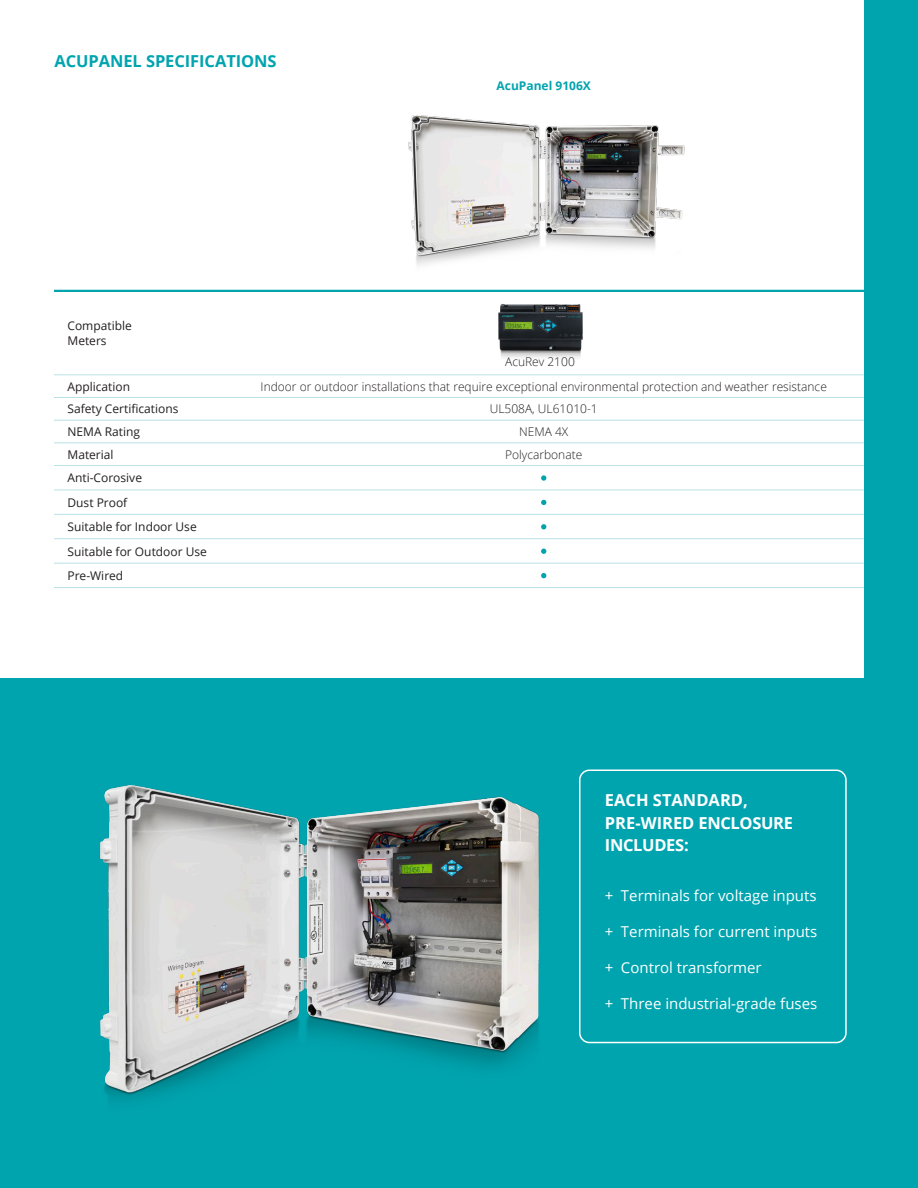
<style>
.page{position:relative;width:918px;height:1188px;background:#fff}
.page>*{position:absolute;margin:0;border:0;box-sizing:border-box;transform-origin:0 0}
.t1{font:700 16.5px/22.8px "Open Sans";color:#fff}
.t2{font:700 16.5px "Open Sans";letter-spacing:-.005em;color:#00a4af}
.正文{font:15px "Open Sans";color:#fff}
.t3{font:300 12px "Open Sans";color:#231f20}
.t4{font:12px/15px "Open Sans";color:#231f20}
.t5{font:700 12px "Open Sans";color:#00a4af}
</style>
<div class="page">
<div style="left:0;top:678px;width:918px;height:510px;background:#00a4af"></div>
<div style="left:579px;top:770px;width:268px;height:273px;border:2px solid #fff;border-radius:10px"></div>
<img style="left:100px;top:785px;width:439px;height:315px">
<hr style="left:54px;top:375px;width:162px;height:1px;background:#b9e1e6">
<hr style="left:216px;top:375px;width:648px;height:1px;background:#b9e1e6">
<hr style="left:54px;top:397px;width:162px;height:1px;background:#b9e1e6">
<hr style="left:216px;top:397px;width:648px;height:1px;background:#b9e1e6">
<hr style="left:54px;top:420px;width:162px;height:1px;background:#b9e1e6">
<hr style="left:216px;top:420px;width:648px;height:1px;background:#b9e1e6">
<hr style="left:54px;top:443px;width:162px;height:1px;background:#b9e1e6">
<hr style="left:216px;top:443px;width:648px;height:1px;background:#b9e1e6">
<hr style="left:54px;top:465px;width:162px;height:1px;background:#b9e1e6">
<hr style="left:216px;top:465px;width:648px;height:1px;background:#b9e1e6">
<hr style="left:54px;top:490px;width:162px;height:1px;background:#b9e1e6">
<hr style="left:216px;top:490px;width:648px;height:1px;background:#b9e1e6">
<hr style="left:54px;top:514px;width:162px;height:1px;background:#b9e1e6">
<hr style="left:216px;top:514px;width:648px;height:1px;background:#b9e1e6">
<hr style="left:54px;top:538px;width:162px;height:1px;background:#b9e1e6">
<hr style="left:216px;top:538px;width:648px;height:1px;background:#b9e1e6">
<hr style="left:54px;top:563px;width:162px;height:1px;background:#b9e1e6">
<hr style="left:216px;top:563px;width:648px;height:1px;background:#b9e1e6">
<hr style="left:54px;top:290px;width:162px;height:2px;background:#00a4af">
<hr style="left:216px;top:290px;width:648px;height:2px;background:#00a4af">
<hr style="left:54px;top:587px;width:162px;height:1px;background:#b9e1e6">
<hr style="left:216px;top:587px;width:648px;height:1px;background:#b9e1e6">
<img style="left:408px;top:115px;width:277px;height:151px">
<img style="left:498px;top:304px;width:85px;height:54px">
<svg style="left:541px;top:475px;width:5px;height:6px"></svg>
<svg style="left:541px;top:500px;width:5px;height:5px"></svg>
<svg style="left:541px;top:524px;width:5px;height:5px"></svg>
<svg style="left:541px;top:549px;width:5px;height:5px"></svg>
<svg style="left:541px;top:573px;width:5px;height:5px"></svg>
<div style="left:864px;top:0;width:54px;height:1188px;background:#00a4af"></div>
<p class="t2" style="left:54px;top:49px;width:224px">ACUPANEL SPECIFICATIONS</p>
<p class="t4" style="left:68px;top:318px;width:66px">Compatible<br>Meters</p>
<p class="t5" style="left:497px;top:77px;width:96px">AcuPanel 9106X</p>
<p class="t3" style="left:505px;top:353px;width:71px">AcuRev 2100</p>
<p class="t4" style="left:68px;top:379px;width:64px">Application</p>
<p class="t3" style="left:261px;top:378px;width:568px">Indoor or outdoor installations that require exceptional environmental protection and weather resistance</p>
<p class="t4" style="left:68px;top:401px;width:113px">Safety Certifications</p>
<p class="t3" style="left:490px;top:401px;width:109px">UL508A, UL61010-1</p>
<p class="t4" style="left:68px;top:424px;width:74px">NEMA Rating</p>
<p class="t3" style="left:519px;top:424px;width:51px">NEMA 4X</p>
<p class="t4" style="left:68px;top:447px;width:48px">Material</p>
<p class="t3" style="left:505px;top:446px;width:79px">Polycarbonate</p>
<p class="t4" style="left:68px;top:470px;width:76px">Anti-Corosive</p>
<p class="t4" style="left:68px;top:495px;width:61px">Dust Proof</p>
<p class="t4" style="left:68px;top:519px;width:131px">Suitable for Indoor Use</p>
<p class="t4" style="left:68px;top:543px;width:141px">Suitable for Outdoor Use</p>
<p class="t4" style="left:68px;top:568px;width:57px">Pre-Wired</p>
<p class="t1" style="left:605px;top:788px;width:190px">EACH STANDARD,<br>PRE-WIRED ENCLOSURE<br>INCLUDES:</p>
<p class="正文" style="left:605px;top:885px;width:213px">+ Terminals for voltage inputs</p>
<p class="正文" style="left:605px;top:921px;width:214px">+ Terminals for current inputs</p>
<p class="正文" style="left:605px;top:957px;width:158px">+ Control transformer</p>
<p class="正文" style="left:605px;top:993px;width:214px">+ Three industrial-grade fuses</p>
</div>
